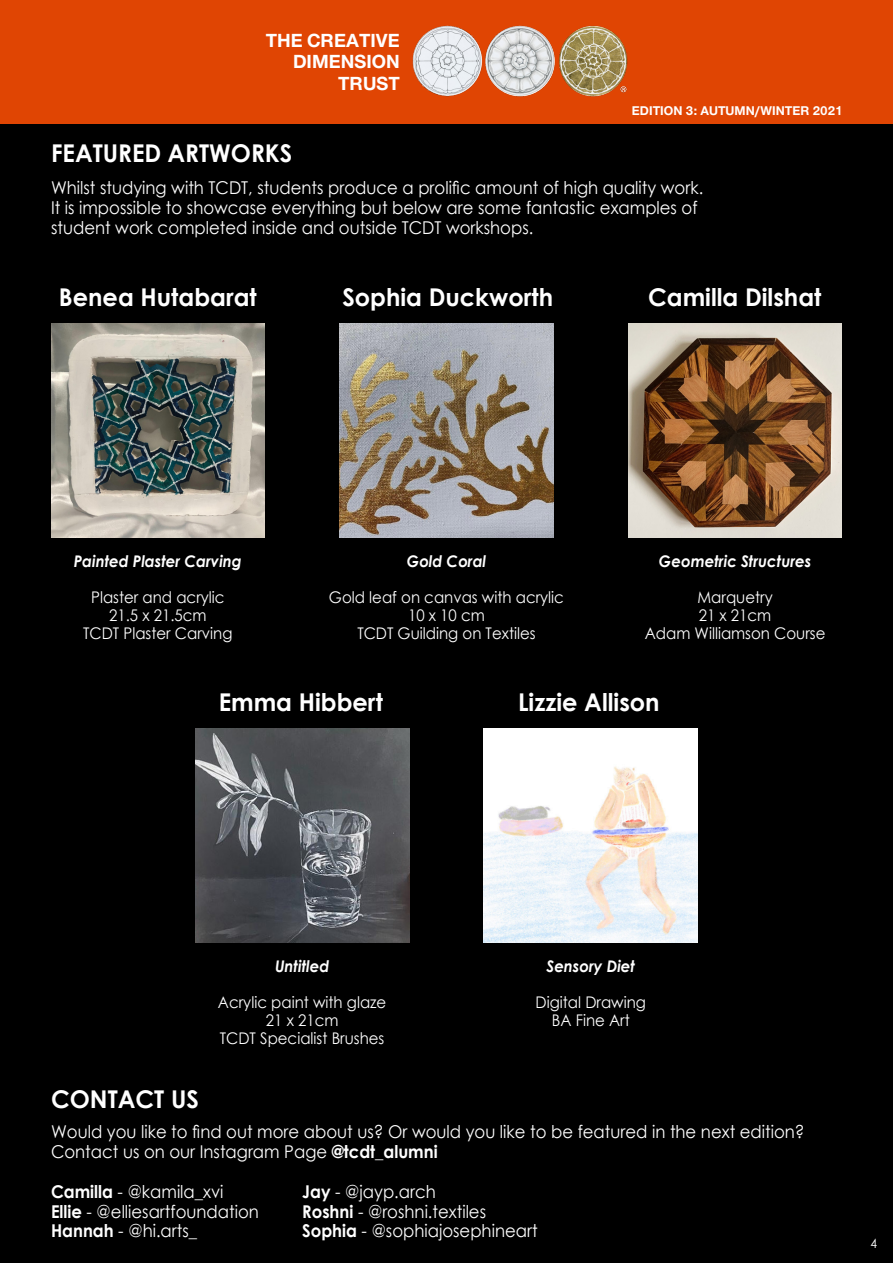
<style>
.page{position:relative;width:893px;height:1263px;background:#fff}
.page>*{position:absolute;margin:0;border:0;box-sizing:border-box;transform-origin:0 0}
.t1{font:700 24.45px "Century Gothic";color:#fff}
.t2{font:700 18px/21.6px "Nimbus Sans DV";color:#fff;text-align:right}
.t3{font:17.7px/19.8px "Century Gothic";color:#fff;scale:.93 1}
.t4{font:16.05px "Century Gothic";color:#fff;scale:.93 1}
.t5{font:italic 700 16.05px "Century Gothic";color:#fff;scale:.93 1}
.t6{font:12.9px "Century Gothic";color:#fff;scale:.93 1}
.t7{font:700 12px "Nimbus Sans DV";color:#fff}
.s1{font-weight:700}
</style>
<div class="page">
<div style="left:0;top:123px;width:893px;height:1140px;background:#000"></div>
<div style="left:0;top:0;width:893px;height:123px;background:#e04503"></div>
<img style="left:413px;top:26px;width:214px;height:70px">
<img style="left:51px;top:324px;width:214px;height:214px">
<img style="left:340px;top:324px;width:213px;height:214px">
<img style="left:628px;top:324px;width:214px;height:214px">
<img style="left:484px;top:729px;width:214px;height:213px">
<img style="left:195px;top:729px;width:214px;height:213px">
<p class="t2" style="left:266px;top:29px;width:136px">THE CREATIVE<br>DIMENSION<br>TRUST</p>
<p class="t1" style="left:51px;top:134px;width:243px">FEATURED ARTWORKS</p>
<p class="t7" style="left:632px;top:100px;width:212px">EDITION 3: AUTUMN/WINTER 2021</p>
<p class="t3" style="left:51px;top:178px;width:703px">Whilst studying with TCDT, students produce a prolific amount of high quality work.<br>It is impossible to showcase everything but below are some fantastic examples of student work completed inside and outside TCDT workshops.</p>
<p class="t1" style="left:59px;top:278px;width:199px">Benea Hutabarat</p>
<p class="t1" style="left:342px;top:278px;width:212px">Sophia Duckworth</p>
<p class="t1" style="left:648px;top:278px;width:175px">Camilla Dilshat</p>
<p class="t5" style="left:74px;top:549px;width:182px">Painted Plaster Carving</p>
<p class="t4" style="left:91px;top:586px;width:145px">Plaster and acrylic</p>
<p class="t4" style="left:109px;top:604px;width:106px">21.5 x 21.5cm</p>
<p class="t4" style="left:83px;top:622px;width:162px">TCDT Plaster Carving</p>
<p class="t5" style="left:407px;top:549px;width:87px">Gold Coral</p>
<p class="t4" style="left:329px;top:586px;width:254px">Gold leaf on canvas with acrylic</p>
<p class="t4" style="left:408px;top:604px;width:84px">10 x 10 cm</p>
<p class="t4" style="left:357px;top:622px;width:193px">TCDT Guilding on Textiles</p>
<p class="t5" style="left:659px;top:549px;width:165px">Geometric Structures</p>
<p class="t4" style="left:697px;top:586px;width:82px">Marquetry</p>
<p class="t4" style="left:699px;top:604px;width:79px">21 x 21cm</p>
<p class="t4" style="left:645px;top:622px;width:196px">Adam Williamson Course</p>
<p class="t1" style="left:219px;top:683px;width:166px">Emma Hibbert</p>
<p class="t1" style="left:518px;top:683px;width:143px">Lizzie Allison</p>
<p class="t5" style="left:275px;top:954px;width:60px">Untitled</p>
<p class="t4" style="left:218px;top:991px;width:183px">Acrylic paint with glaze</p>
<p class="t4" style="left:266px;top:1009px;width:79px">21 x 21cm</p>
<p class="t4" style="left:220px;top:1027px;width:178px">TCDT Specialist Brushes</p>
<p class="t5" style="left:547px;top:954px;width:97px">Sensory Diet</p>
<p class="t4" style="left:536px;top:991px;width:120px">Digital Drawing</p>
<p class="t4" style="left:552px;top:1009px;width:85px">BA Fine Art</p>
<p class="t1" style="left:51px;top:1081px;width:149px">CONTACT US</p>
<p class="t3" style="left:51px;top:1122px;width:812px">Would you like to find out more about us? Or would you like to be featured in the next edition?<br>Contact us on our Instagram Page <span class="s1">@tcdt_alumni</span></p>
<p class="t3" style="left:51px;top:1181px;width:187px"><span class="s1">Camilla</span> - @kamila_xvi</p>
<p class="t3" style="left:51px;top:1201px;width:225px"><span class="s1">Ellie</span> - @elliesartfoundation</p>
<p class="t3" style="left:51px;top:1221px;width:159px"><span class="s1">Hannah</span> - @hi.arts_</p>
<p class="t3" style="left:302px;top:1181px;width:145px"><span class="s1">Jay</span> - @jayp.arch</p>
<p class="t3" style="left:302px;top:1201px;width:199px"><span class="s1">Roshni</span> - @roshni.textiles</p>
<p class="t3" style="left:302px;top:1221px;width:255px"><span class="s1">Sophia</span> - @sophiajosephineart</p>
<p class="t6" style="left:870px;top:1235px;width:9px">4</p>
</div>
